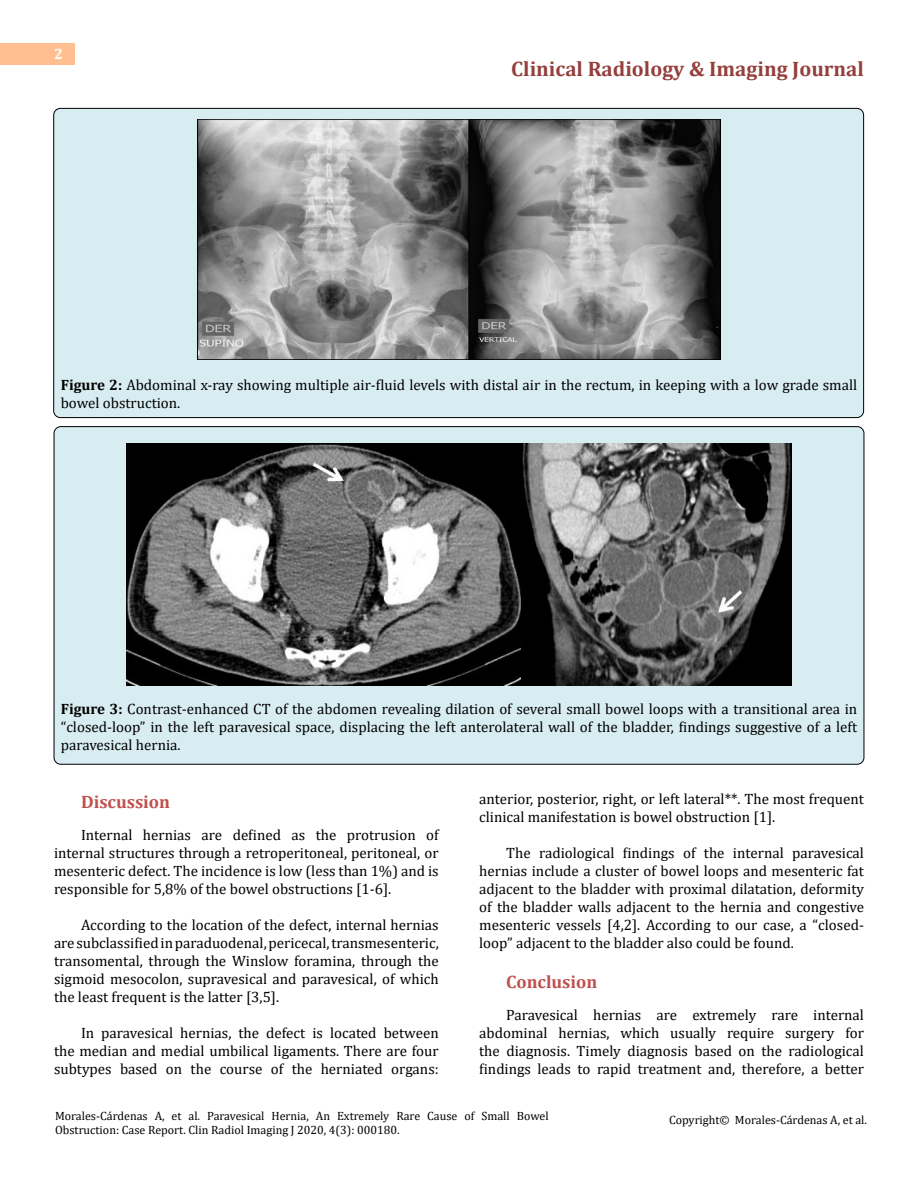
<style>
.page{position:relative;width:918px;height:1188px;background:#fff}
.page>*{position:absolute;margin:0;border:0;box-sizing:border-box;transform-origin:0 0}
.t1{font:700 21px "Cambria";color:#953f3c}
.t2{font:700 18px "Cambria";color:#c0504d}
.t3{font:15px/18px "Cambria";color:#000;text-align:justify}
.t4{font:700 15px "Cambria";color:#fff}
.t5{font:12px/14.4px "Cambria";color:#000}
.s1{font-weight:700}
</style>
<div class="page">
<div style="left:0;top:43px;width:75px;height:21px;background:#ffbf91"></div>
<div style="left:54px;top:427px;width:810px;height:337px;background:#d8edf2;border-radius:7px"></div>
<div style="left:54px;top:108px;width:810px;height:310px;background:#d8edf2;border-radius:7px"></div>
<img style="left:197px;top:120px;width:524px;height:240px">
<img style="left:127px;top:444px;width:664px;height:241px">
<p class="t4" style="left:54px;top:44px;width:10px">2</p>
<h1 class="t1" style="left:511px;top:54px;width:354px">Clinical Radiology &amp; Imaging Journal</h1>
<p class="t3" style="left:61px;top:375px;width:798px"><span class="s1">Figure 2:</span> Abdominal x-ray showing multiple air-fluid levels with distal air in the rectum, in keeping with a low grade small bowel obstruction.</p>
<p class="t3" style="left:61px;top:699px;width:798px"><span class="s1">Figure 3:</span> Contrast-enhanced CT of the abdomen revealing dilation of several small bowel loops with a transitional area in “closed-loop” in the left paravesical space, displacing the left anterolateral wall of the bladder, findings suggestive of a left paravesical hernia.</p>
<p class="t2" style="left:81px;top:789px;width:91px">Discussion</p>
<p class="t3" style="left:54px;top:825px;width:386px;text-indent:27px">Internal hernias are defined as the protrusion of internal structures through a retroperitoneal, peritoneal, or mesenteric defect. The incidence is low (less than 1%) and is responsible for 5,8% of the bowel obstructions [1-6].</p>
<p class="t3" style="left:54px;top:915px;width:386px;text-indent:27px">According to the location of the defect, internal hernias are subclassified in paraduodenal, pericecal, transmesenteric, transomental, through the Winslow foramina, through the sigmoid mesocolon, supravesical and paravesical, of which the least frequent is the latter [3,5].</p>
<p class="t3" style="left:54px;top:1023px;width:386px;text-indent:27px">In paravesical hernias, the defect is located between the median and medial umbilical ligaments. There are four subtypes based on the course of the herniated organs:</p>
<p class="t3" style="left:479px;top:789px;width:386px">anterior, posterior, right, or left lateral**. The most frequent clinical manifestation is bowel obstruction [1].</p>
<p class="t3" style="left:479px;top:843px;width:386px;text-indent:27px">The radiological findings of the internal paravesical hernias include a cluster of bowel loops and mesenteric fat adjacent to the bladder with proximal dilatation, deformity of the bladder walls adjacent to the hernia and congestive mesenteric vessels [4,2]. According to our case, a “closed&shy;loop” adjacent to the bladder also could be found.</p>
<p class="t2" style="left:506px;top:969px;width:93px">Conclusion</p>
<p class="t3" style="left:479px;top:1005px;width:386px;text-indent:27px">Paravesical hernias are extremely rare internal abdominal hernias, which usually require surgery for the diagnosis. Timely diagnosis based on the radiological findings leads to rapid treatment and, therefore, a better</p>
<p class="t5" style="left:55px;top:1108px;width:495px">Morales-Cárdenas A, et al. Paravesical Hernia, An Extremely Rare Cause of Small Bowel<br>Obstruction: Case Report. Clin Radiol Imaging J 2020, 4(3): 000180.</p>
<p class="t5" style="left:669px;top:1112px;width:199px">Copyright© Morales-Cárdenas A, et al.</p>
</div>
